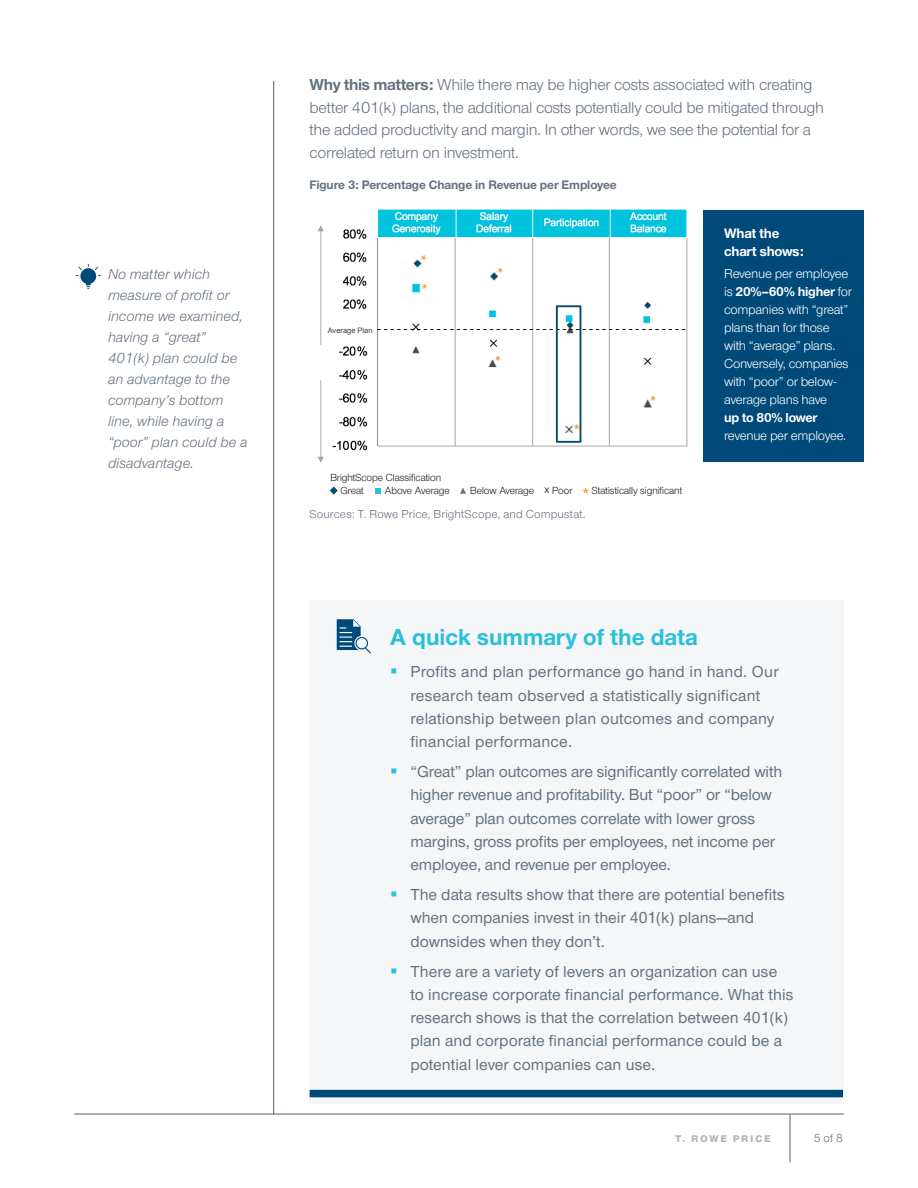
<style>
.page{position:relative;width:918px;height:1188px;background:#fff}
.page>*{position:absolute;margin:0;border:0;box-sizing:border-box;transform-origin:0 0}
.t1{font:700 24px "Nimbus Sans Novus";color:#29c0da}
.t2{font:500 16.5px/23.2px "Nimbus Sans Novus";color:#65717f}
.t3{font:16.5px/22.5px "Nimbus Sans Novus";letter-spacing:-.015em;color:#65717f}
.t4{font:italic 15px/21px "Nimbus Sans Novus";color:#65717f}
.t5{font:700 14.25px/18px "Nimbus Sans Novus";letter-spacing:-.015em;color:#fff}
.t6{font:13.5px/18px "Nimbus Sans Novus";letter-spacing:-.02em;color:#fff}
.t7{font:700 13.5px "Nimbus Sans Novus";letter-spacing:-.02em;color:#fff}
.t8{font:700 12.75px "Nimbus Sans Novus";letter-spacing:-.01em;color:#65717f}
.t9{font:12px "Nimbus Sans Novus";letter-spacing:.015em;color:#65717f}
.t10{font:10.65px "Nimbus Sans Novus D";color:#231f20}
.t11{font:500 10.65px "Nimbus Sans Novus";letter-spacing:.005em;color:#231f20}
.t12{font:800 10.2px "Nimbus Sans Novus D";letter-spacing:.21em;color:#b2b2b3}
.t13{font:7.5px "Arial";color:#3e3e3f}
.s1{font-weight:700}
.s2{font-family:"Nimbus Sans Novus";font-weight:500;font-size:8.4px}
.s3{color:#29c0da}
</style>
<div class="page">
<hr style="left:74px;top:1113px;width:770px;height:2px;background:#65717f">
<hr style="left:789px;top:1115px;width:2px;height:47px;background:#65717f">
<hr style="left:273px;top:81px;width:1px;height:1034px;background:#65717f">
<img style="left:318px;top:209px;width:370px;height:254px">
<svg style="left:76px;top:264px;width:25px;height:25px"></svg>
<div style="left:704px;top:210px;width:160px;height:252px;background:#004a79"></div>
<div style="left:310px;top:600px;width:534px;height:504px;background:#f4f6f7"></div>
<div style="left:310px;top:1090px;width:533px;height:7px;background:#004a79"></div>
<svg style="left:337px;top:619px;width:34px;height:34px"></svg>
<svg style="left:375px;top:488px;width:6px;height:5px"></svg>
<svg style="left:330px;top:487px;width:8px;height:8px"></svg>
<svg style="left:583px;top:488px;width:6px;height:5px"></svg>
<svg style="left:460px;top:488px;width:6px;height:6px"></svg>
<div style="left:327px;top:320px;width:47px;height:20px;background:#fff"></div>
<p class="t4" style="left:108px;top:262px;width:141px">No matter which measure of profit or income we examined, having a “great”<br>401(k) plan could be an advantage to the company’s bottom line, while having a “poor” plan could be a disadvantage.</p>
<p class="t3" style="left:310px;top:73px;width:516px"><span class="s1">Why this matters:</span> While there may be higher costs associated with creating better 401(k) plans, the additional costs potentially could be mitigated through the added productivity and margin. In other words, we see the potential for a correlated return on investment.</p>
<p class="t8" style="left:310px;top:176px;width:309px">Figure 3: Percentage Change in Revenue per Employee</p>
<p class="t13" style="left:328px;top:325px;width:46px">Average Plan</p>
<p class="t11" style="left:312px;top:324px;width:39px">Average</p>
<p class="t10" style="left:330px;top:471px;width:112px">BrightScope Classification</p>
<p class="t10" style="left:340px;top:485px;width:25px">Great</p>
<p class="t10" style="left:385px;top:485px;width:66px">Above Average</p>
<p class="t10" style="left:470px;top:485px;width:104px">Below Average <span class="s2">X</span> Poor</p>
<p class="t10" style="left:592px;top:485px;width:92px">Statistically significant</p>
<p class="t9" style="left:310px;top:506px;width:278px">Sources: T. Rowe Price, BrightScope, and Compustat.</p>
<p class="t5" style="left:724px;top:223px;width:81px">What the chart shows:</p>
<p class="t6" style="left:724px;top:264px;width:129px">Revenue per employee is <span class="s1">20%–60% higher</span> for companies with “great” plans than for those with “average” plans.<br>Conversely, companies with “poor” or below&shy;average plans have</p>
<p class="t7" style="left:724px;top:409px;width:95px">up to 80% lower</p>
<p class="t6" style="left:724px;top:426px;width:124px">revenue per employee.</p>
<h1 class="t1" style="left:390px;top:621px;width:309px">A quick summary of the data</h1>
<p class="t2" style="left:410px;top:660px;width:370px;text-indent:-20px"><span class="s3">▪§</span> Profits and plan performance go hand in hand. Our research team observed a statistically significant relationship between plan outcomes and company financial performance.</p>
<p class="t2" style="left:410px;top:759px;width:373px;text-indent:-20px"><span class="s3">▪§</span> “Great” plan outcomes are significantly correlated with higher revenue and profitability. But “poor” or “below average” plan outcomes correlate with lower gross margins, gross profits per employees, net income per employee, and revenue per employee.</p>
<p class="t2" style="left:410px;top:882px;width:376px;text-indent:-20px"><span class="s3">▪§</span> The data results show that there are potential benefits when companies invest in their 401(k) plans—and downsides when they don’t.</p>
<p class="t2" style="left:410px;top:959px;width:385px;text-indent:-20px"><span class="s3">▪§</span> There are a variety of levers an organization can use to increase corporate financial performance. What this research shows is that the correlation between 401(k) plan and corporate financial performance could be a potential lever companies can use.</p>
<p class="t12" style="left:675px;top:1133px;width:97px">T. ROWE PRICE</p>
<p class="t9" style="left:814px;top:1130px;width:31px">5 of 8</p>
</div>
